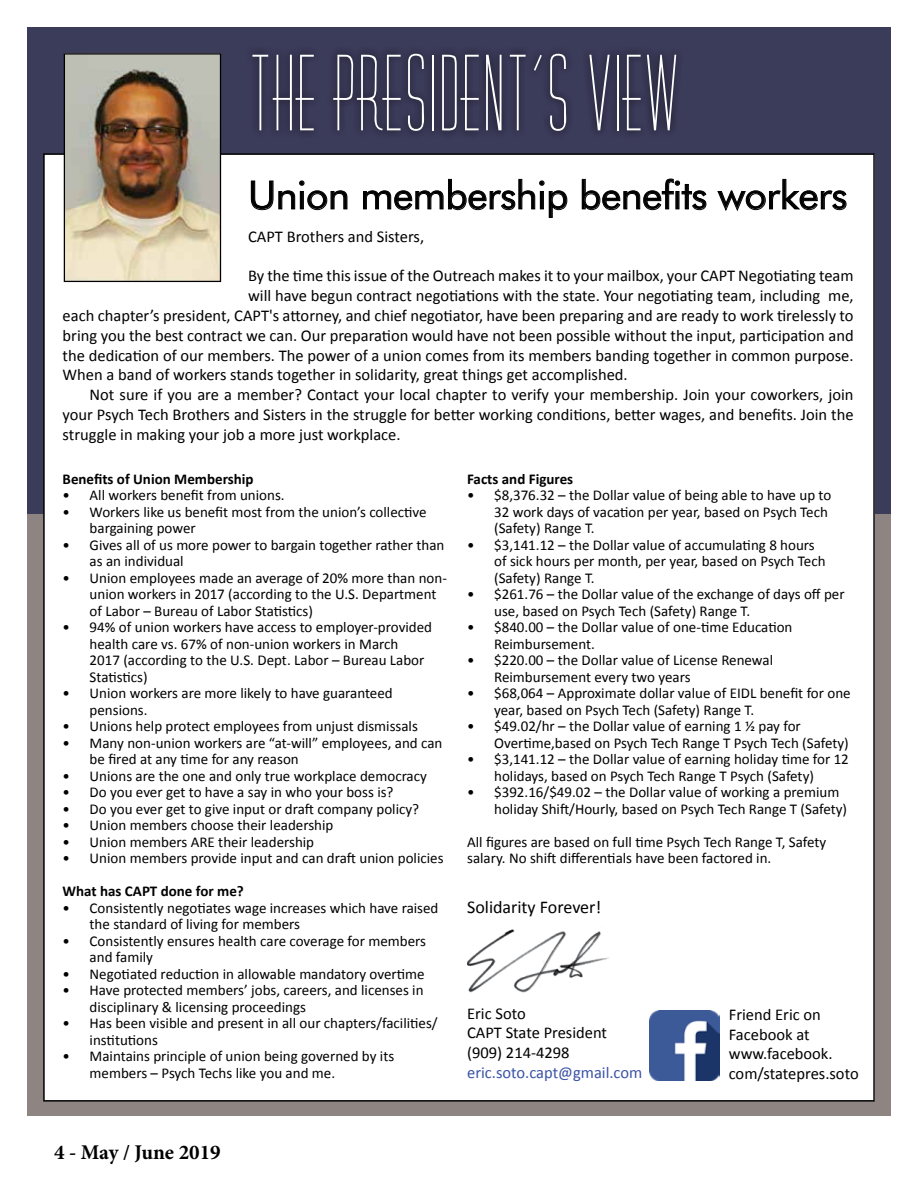
<style>
.page{position:relative;width:918px;height:1188px;background:#fff}
.page>*{position:absolute;margin:0;border:0;box-sizing:border-box;transform-origin:0 0}
.t1{font:108px "Huckleberry";color:#fff}
.t2{font:39px "Futura BT";letter-spacing:-.01em;color:#000}
.t3{font:700 21px "Minion Pro";color:#000}
.t4{font:18px "Calibri";color:#000}
.t5{font:16.5px/19.8px "Calibri";color:#000}
.t6{font:16.5px "Calibri";color:#3a53a4}
.t7{font:15px/16.5px "Calibri";color:#000}
.t8{font:700 15px "Calibri";color:#000}
</style>
<div class="page">
<div style="left:27px;top:27px;width:864px;height:487px;background:#3b3b5a"></div>
<div style="left:27px;top:514px;width:864px;height:602px;background:#8e8482"></div>
<div style="left:44px;top:154px;width:830px;height:947px;background:#fff"></div>
<img style="left:66px;top:55px;width:153px;height:225px">
<div style="left:64px;top:53px;width:157px;height:229px;border:1px solid #000"></div>
<svg style="left:251px;top:180px;width:96px;height:30px"></svg>
<svg style="left:363px;top:179px;width:204px;height:39px"></svg>
<svg style="left:582px;top:179px;width:124px;height:31px"></svg>
<svg style="left:717px;top:179px;width:129px;height:32px"></svg>
<div style="left:245px;top:46px;width:439px;height:93px;background:#353551"></div>
<img style="left:467px;top:929px;width:142px;height:64px">
<img style="left:650px;top:1010px;width:69px;height:70px">
<h1 class="t1" style="left:248px;top:35px;width:433px">THE PRESIDENT’S VIEW</h1>
<h2 class="t2" style="left:248px;top:171px;width:601px">Union membership benefits workers</h2>
<p class="t5" style="left:248px;top:226px;width:178px">CAPT Brothers and Sisters,</p>
<p class="t5" style="left:248px;top:266px;width:607px">By the time this issue of the Outreach makes it to your mailbox, your CAPT Negotiating team</p>
<p class="t5" style="left:248px;top:286px;width:607px">will have begun contract negotiations with the state. Your negotiating team, including me,</p>
<p class="t5" style="left:63px;top:306px;width:793px">each chapter’s president, CAPT's attorney, and chief negotiator, have been preparing and are ready to work tirelessly to</p>
<p class="t5" style="left:63px;top:325px;width:793px">bring you the best contract we can. Our preparation would have not been possible without the input, participation and</p>
<p class="t5" style="left:63px;top:345px;width:793px">the dedication of our members. The power of a union comes from its members banding together in common purpose.</p>
<p class="t5" style="left:63px;top:365px;width:567px">When a band of workers stands together in solidarity, great things get accomplished.</p>
<p class="t5" style="left:90px;top:385px;width:766px">Not sure if you are a member? Contact your local chapter to verify your membership. Join your coworkers, join</p>
<p class="t5" style="left:63px;top:405px;width:793px">your Psych Tech Brothers and Sisters in the struggle for better working conditions, better wages, and benefits. Join the</p>
<p class="t5" style="left:63px;top:424px;width:339px">struggle in making your job a more just workplace.</p>
<p class="t8" style="left:63px;top:469px;width:192px">Benefits of Union Membership</p>
<p class="t7" style="left:63px;top:487px;width:224px">• All workers benefit from unions.</p>
<p class="t7" style="left:90px;top:504px;width:338px;text-indent:-27px">• Workers like us benefit most from the union’s collective bargaining power</p>
<p class="t7" style="left:90px;top:537px;width:356px;text-indent:-27px">• Gives all of us more power to bargain together rather than as an individual</p>
<p class="t7" style="left:90px;top:570px;width:359px;text-indent:-27px">• Union employees made an average of 20% more than non&shy;union workers in 2017 (according to the U.S. Department of Labor – Bureau of Labor Statistics)</p>
<p class="t7" style="left:90px;top:619px;width:344px;text-indent:-27px">• 94% of union workers have access to employer-provided health care vs. 67% of non-union workers in March 2017 (according to the U.S. Dept. Labor – Bureau Labor Statistics)</p>
<p class="t7" style="left:90px;top:685px;width:305px;text-indent:-27px">• Union workers are more likely to have guaranteed pensions.</p>
<p class="t7" style="left:63px;top:718px;width:357px">• Unions help protect employees from unjust dismissals</p>
<p class="t7" style="left:90px;top:735px;width:354px;text-indent:-27px">• Many non-union workers are “at-will” employees, and can be fired at any time for any reason</p>
<p class="t7" style="left:63px;top:768px;width:366px">• Unions are the one and only true workplace democracy</p>
<p class="t7" style="left:63px;top:784px;width:332px">• Do you ever get to have a say in who your boss is?</p>
<p class="t7" style="left:63px;top:801px;width:358px">• Do you ever get to give input or draft company policy?</p>
<p class="t7" style="left:63px;top:817px;width:272px">• Union members choose their leadership</p>
<p class="t7" style="left:63px;top:834px;width:253px">• Union members ARE their leadership</p>
<p class="t7" style="left:63px;top:850px;width:382px">• Union members provide input and can draft union policies</p>
<p class="t8" style="left:63px;top:882px;width:183px">What has CAPT done for me?</p>
<p class="t7" style="left:90px;top:900px;width:350px;text-indent:-27px">• Consistently negotiates wage increases which have raised the standard of living for members</p>
<p class="t7" style="left:90px;top:933px;width:338px;text-indent:-27px">• Consistently ensures health care coverage for members and family</p>
<p class="t7" style="left:63px;top:966px;width:363px">• Negotiated reduction in allowable mandatory overtime</p>
<p class="t7" style="left:90px;top:982px;width:335px;text-indent:-27px">• Have protected members’ jobs, careers, and licenses in disciplinary &amp; licensing proceedings</p>
<p class="t7" style="left:90px;top:1015px;width:350px;text-indent:-27px">• Has been visible and present in all our chapters/facilities/ institutions</p>
<p class="t7" style="left:90px;top:1048px;width:306px;text-indent:-27px">• Maintains principle of union being governed by its members – Psych Techs like you and me.</p>
<p class="t8" style="left:467px;top:469px;width:108px">Facts and Figures</p>
<p class="t7" style="left:494px;top:487px;width:339px;text-indent:-27px">• $8,376.32 – the Dollar value of being able to have up to<br>32 work days of vacation per year, based on Psych Tech (Safety) Range T.</p>
<p class="t7" style="left:494px;top:537px;width:333px;text-indent:-27px">• $3,141.12 – the Dollar value of accumulating 8 hours of sick hours per month, per year, based on Psych Tech (Safety) Range T.</p>
<p class="t7" style="left:494px;top:586px;width:352px;text-indent:-27px">• $261.76 – the Dollar value of the exchange of days off per use, based on Psych Tech (Safety) Range T.</p>
<p class="t7" style="left:494px;top:619px;width:300px;text-indent:-27px">• $840.00 – the Dollar value of one-time Education<br>Reimbursement.</p>
<p class="t7" style="left:494px;top:652px;width:280px;text-indent:-27px">• $220.00 – the Dollar value of License Renewal<br>Reimbursement every two years</p>
<p class="t7" style="left:494px;top:685px;width:358px;text-indent:-27px">• $68,064 – Approximate dollar value of EIDL benefit for one year, based on Psych Tech (Safety) Range T.</p>
<p class="t7" style="left:494px;top:718px;width:356px;text-indent:-27px">• $49.02/hr – the Dollar value of earning 1 ½ pay for<br>Overtime,based on Psych Tech Range T Psych Tech (Safety)</p>
<p class="t7" style="left:467px;top:751px;width:383px;text-align:center">• $3,141.12 – the Dollar value of earning holiday time for 12 holidays, based on Psych Tech Range T Psych (Safety)</p>
<p class="t7" style="left:494px;top:784px;width:354px;text-indent:-27px">• $392.16/$49.02 – the Dollar value of working a premium holiday Shift/Hourly, based on Psych Tech Range T (Safety)</p>
<p class="t7" style="left:467px;top:834px;width:361px">All figures are based on full time Psych Tech Range T, Safety salary. No shift differentials have been factored in.</p>
<p class="t4" style="left:467px;top:896px;width:136px">Solidarity Forever!</p>
<p class="t5" style="left:467px;top:1003px;width:141px">Eric Soto<br>CAPT State President (909) 214-4298</p>
<p class="t6" style="left:467px;top:1062px;width:177px">eric.soto.capt@gmail.com</p>
<p class="t5" style="left:729px;top:1005px;width:131px">Friend Eric on<br>Facebook at www.facebook. com/statepres.soto</p>
<h3 class="t3" style="left:54px;top:1138px;width:168px">4 - May / June 2019</h3>
</div>
